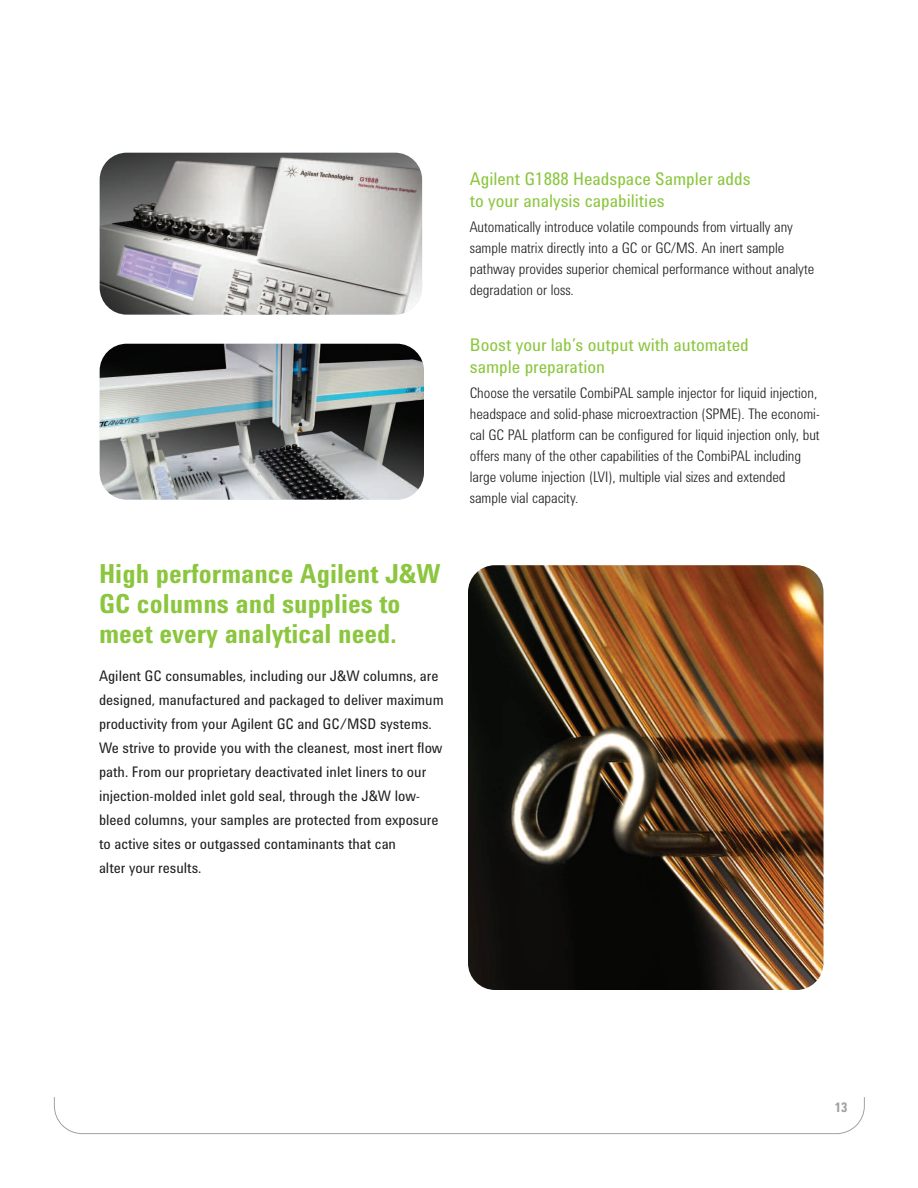
<style>
.page{position:relative;width:918px;height:1188px;background:#fff}
.page>*{position:absolute;margin:0;border:0;box-sizing:border-box;transform-origin:0 0}
.t1{font:700 27px/30px "Agilent Cond";color:#8bc63e}
.t2{font:18px/22.5px "Agilent Cond";color:#8bc63e}
.t3{font:300 15px/21px "Agilent Cond";color:#231f20}
.t4{font:15px/24px "Agilent Cond";color:#231f20}
.t5{font:700 13.5px "Agilent Cond";color:#a1a1a5}
</style>
<div class="page">
<svg style="left:54px;top:1097px;width:811px;height:37px"></svg>
<img style="left:100px;top:153px;width:322px;height:162px;border-radius:27px">
<img style="left:468px;top:565px;width:356px;height:425px;border-radius:27px">
<img style="left:100px;top:344px;width:324px;height:156px;border-radius:27px">
<h1 class="t1" style="left:99px;top:561px;width:343px">High performance Agilent J&amp;W<br>GC columns and supplies to meet every analytical need.</h1>
<p class="t4" style="left:99px;top:665px;width:346px">Agilent GC consumables, including our J&amp;W columns, are designed, manufactured and packaged to deliver maximum productivity from your Agilent GC and GC/MSD systems.<br>We strive to provide you with the cleanest, most inert flow path. From our proprietary deactivated inlet liners to our injection-molded inlet gold seal, through the J&amp;W low&shy;bleed columns, your samples are protected from exposure to active sites or outgassed contaminants that can<br>alter your results.</p>
<p class="t2" style="left:470px;top:168px;width:282px">Agilent G1888 Headspace Sampler adds to your analysis capabilities</p>
<p class="t3" style="left:470px;top:218px;width:346px">Automatically introduce volatile compounds from virtually any sample matrix directly into a GC or GC/MS. An inert sample pathway provides superior chemical performance without analyte degradation or loss.</p>
<p class="t2" style="left:470px;top:334px;width:280px">Boost your lab’s output with automated sample preparation</p>
<p class="t3" style="left:470px;top:384px;width:352px">Choose the versatile CombiPAL sample injector for liquid injection, headspace and solid-phase microextraction (SPME). The economi&shy;cal GC PAL platform can be configured for liquid injection only, but offers many of the other capabilities of the CombiPAL including large volume injection (LVI), multiple vial sizes and extended sample vial capacity.</p>
<p class="t5" style="left:835px;top:1102px;width:14px">13</p>
</div>
